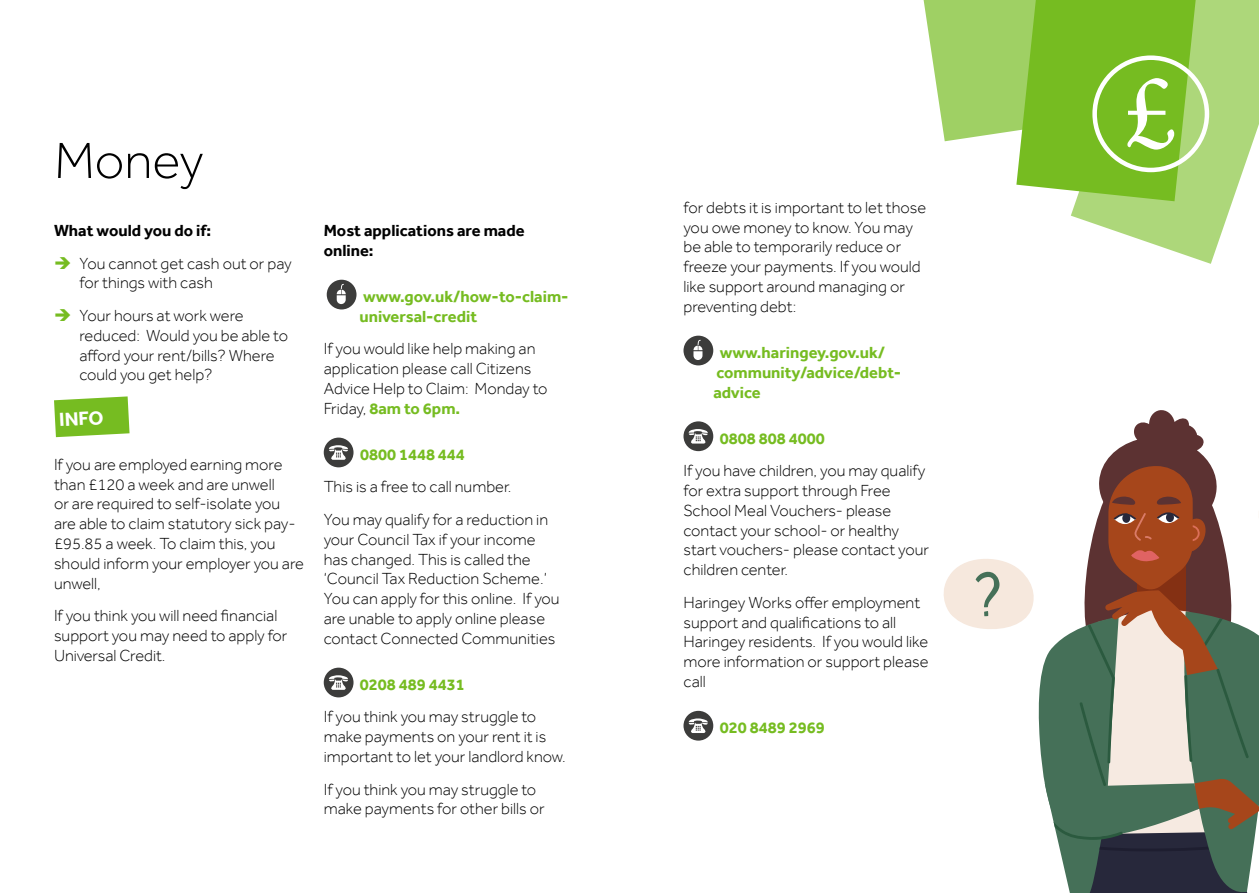
<style>
.page{position:relative;width:1259px;height:893px;background:#fff}
.page>*{position:absolute;margin:0;border:0;box-sizing:border-box;transform-origin:0 0}
.t1{font:300 52.5px "Effra";letter-spacing:-.005em;color:#000}
.t2{font:700 19.5px "Effra";color:#fff}
.t3{font:300 16.5px/19.8px "Effra";color:#000}
.t4{font:700 16.5px/19.8px "Effra";color:#76bc21}
.t5{font:700 16.5px/19.8px "Effra";color:#000}
.s1{font-weight:700;color:#76bc21}
</style>
<div class="page">
<svg style="left:54px;top:396px;width:76px;height:41px;background:#87c43d"></svg>
<div style="left:327px;top:280px;width:29px;height:29px;background:#3c3c3b;border-radius:50%"></div>
<svg style="left:337px;top:284px;width:9px;height:20px"></svg>
<div style="left:324px;top:438px;width:29px;height:29px;background:#3c3c3b;border-radius:50%"></div>
<svg style="left:329px;top:445px;width:19px;height:15px"></svg>
<div style="left:324px;top:668px;width:29px;height:29px;background:#3c3c3b;border-radius:50%"></div>
<svg style="left:329px;top:675px;width:19px;height:15px"></svg>
<div style="left:683px;top:336px;width:30px;height:29px;background:#3c3c3b;border-radius:50%"></div>
<svg style="left:693px;top:340px;width:9px;height:20px"></svg>
<div style="left:683px;top:421px;width:30px;height:30px;background:#3c3c3b;border-radius:50%"></div>
<svg style="left:688px;top:429px;width:20px;height:15px"></svg>
<div style="left:683px;top:711px;width:30px;height:30px;background:#3c3c3b;border-radius:50%"></div>
<svg style="left:688px;top:718px;width:20px;height:15px"></svg>
<svg style="left:1071px;top:0;width:188px;height:264px;fill:#add77a"></svg>
<svg style="left:923px;top:0;width:272px;height:201px"></svg>
<div style="left:1092px;top:55px;width:117px;height:117px;border:4px solid #fff;border-radius:50%"></div>
<svg style="left:943px;top:410px;width:316px;height:483px"></svg>
<h1 class="t1" style="left:54px;top:131px;width:151px">Money</h1>
<p class="t5" style="left:54px;top:220px;width:159px">What would you do if:</p>
<p class="t3" style="left:80px;top:253px;width:214px">You cannot get cash out or pay for things with cash</p>
<p class="t3" style="left:80px;top:305px;width:210px">Your hours at work were reduced: Would you be able to afford your rent/bills? Where could you get help?</p>
<p class="t2" style="left:59px;top:408px;width:46px;rotate:-3deg">INFO</p>
<p class="t3" style="left:54px;top:454px;width:251px">If you are employed earning more than £120 a week and are unwell<br>or are required to self-isolate you are able to claim statutory sick pay-£95.85 a week. To claim this, you should inform your employer you are unwell,</p>
<p class="t3" style="left:54px;top:606px;width:235px">If you think you will need financial support you may need to apply for<br>Universal Credit.</p>
<p class="t5" style="left:324px;top:220px;width:202px">Most applications are made online:</p>
<p class="t4" style="left:359px;top:286px;width:211px">www.gov.uk/how-to-claim&shy;universal-credit</p>
<p class="t3" style="left:324px;top:339px;width:225px">If you would like help making an application please call Citizens<br>Advice Help to Claim: Monday to<br>Friday, <span class="s1">8am to 6pm.</span></p>
<p class="t4" style="left:360px;top:444px;width:106px">0800 1448 444</p>
<p class="t3" style="left:324px;top:471px;width:226px;line-height:32.5px">This is a free to call number.<br>You may qualify for a reduction in</p>
<p class="t3" style="left:324px;top:529px;width:237px">your Council Tax if your income has changed. This is called the ‘Council Tax Reduction Scheme.’<br>You can apply for this online. If you are unable to apply online please contact Connected Communities</p>
<p class="t4" style="left:360px;top:674px;width:106px">0208 489 4431</p>
<p class="t3" style="left:324px;top:707px;width:243px">If you think you may struggle to make payments on your rent it is important to let your landlord know.</p>
<p class="t3" style="left:324px;top:779px;width:222px">If you think you may struggle to make payments for other bills or</p>
<p class="t3" style="left:683px;top:197px;width:244px">for debts it is important to let those you owe money to know. You may be able to temporarily reduce or freeze your payments. If you would like support around managing or preventing debt:</p>
<p class="t4" style="left:713px;top:342px;width:189px;text-indent:6px">www.haringey.gov.uk/ community/advice/debt&shy;advice</p>
<p class="t4" style="left:720px;top:428px;width:106px">0808 808 4000</p>
<p class="t3" style="left:683px;top:461px;width:247px">If you have children, you may qualify for extra support through Free<br>School Meal Vouchers- please contact your school- or healthy start vouchers- please contact your children center.</p>
<p class="t3" style="left:683px;top:592px;width:246px">Haringey Works offer employment support and qualifications to all<br>Haringey residents. If you would like more information or support please call</p>
<p class="t4" style="left:720px;top:717px;width:106px">020 8489 2969</p>
</div>
